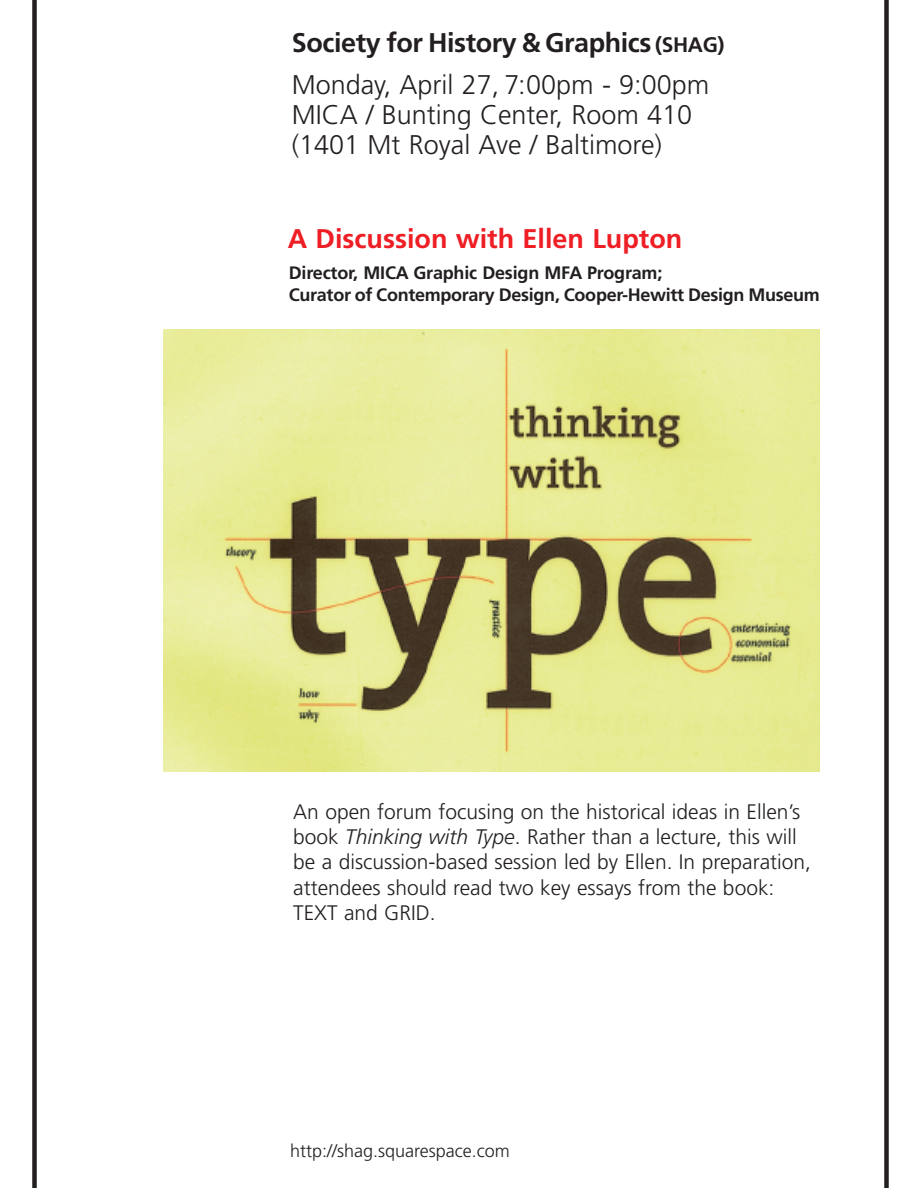
<style>
.page{position:relative;width:918px;height:1188px;background:#fff}
.page>*{position:absolute;margin:0;border:0;box-sizing:border-box;transform-origin:0 0}
.t1{font:300 27px/42.2px "Frutiger";color:#231f20}
.t2{font:700 27px "Frutiger";color:#ee1e24}
.t3{font:300 21px/25.2px "Frutiger";color:#231f20}
.t4{font:700 18px/21.6px "Frutiger";letter-spacing:-.015em;color:#231f20}
.t5{font:300 18px "Frutiger";color:#231f20}
.s1{font-weight:700}
.s2{font-weight:700;font-size:21px}
.s3{font-style:italic}
</style>
<div class="page">
<div style="left:32px;top:0;width:5px;height:1188px;background:#231f20"></div>
<div style="left:884px;top:0;width:5px;height:1188px;background:#231f20"></div>
<img style="left:164px;top:330px;width:656px;height:442px">
<p class="t1" style="left:292px;top:23px;width:434px"><span class="s1">Society for History &amp; Graphics</span> <span class="s2">(SHAG)<br></span>Monday, April 27, 7:00pm - 9:00pm</p>
<p class="t1" style="left:292px;top:102px;width:402px;line-height:30px">MICA / Bunting Center, Room 410 (1401 Mt Royal Ave / Baltimore)</p>
<p class="t2" style="left:288px;top:228px;width:396px">A Discussion with Ellen Lupton</p>
<p class="t4" style="left:289px;top:263px;width:533px">Director, MICA Graphic Design MFA Program;<br>Curator of Contemporary Design, Cooper-Hewitt Design Museum</p>
<p class="t3" style="left:293px;top:801px;width:519px">An open forum focusing on the historical ideas in Ellen’s book <span class="s3">Thinking with Type</span>. Rather than a lecture, this will be a discussion-based session led by Ellen. In preparation, attendees should read two key essays from the book:<br>TEXT and GRID.</p>
<p class="t5" style="left:290px;top:1144px;width:221px">http://shag.squarespace.com</p>
</div>
